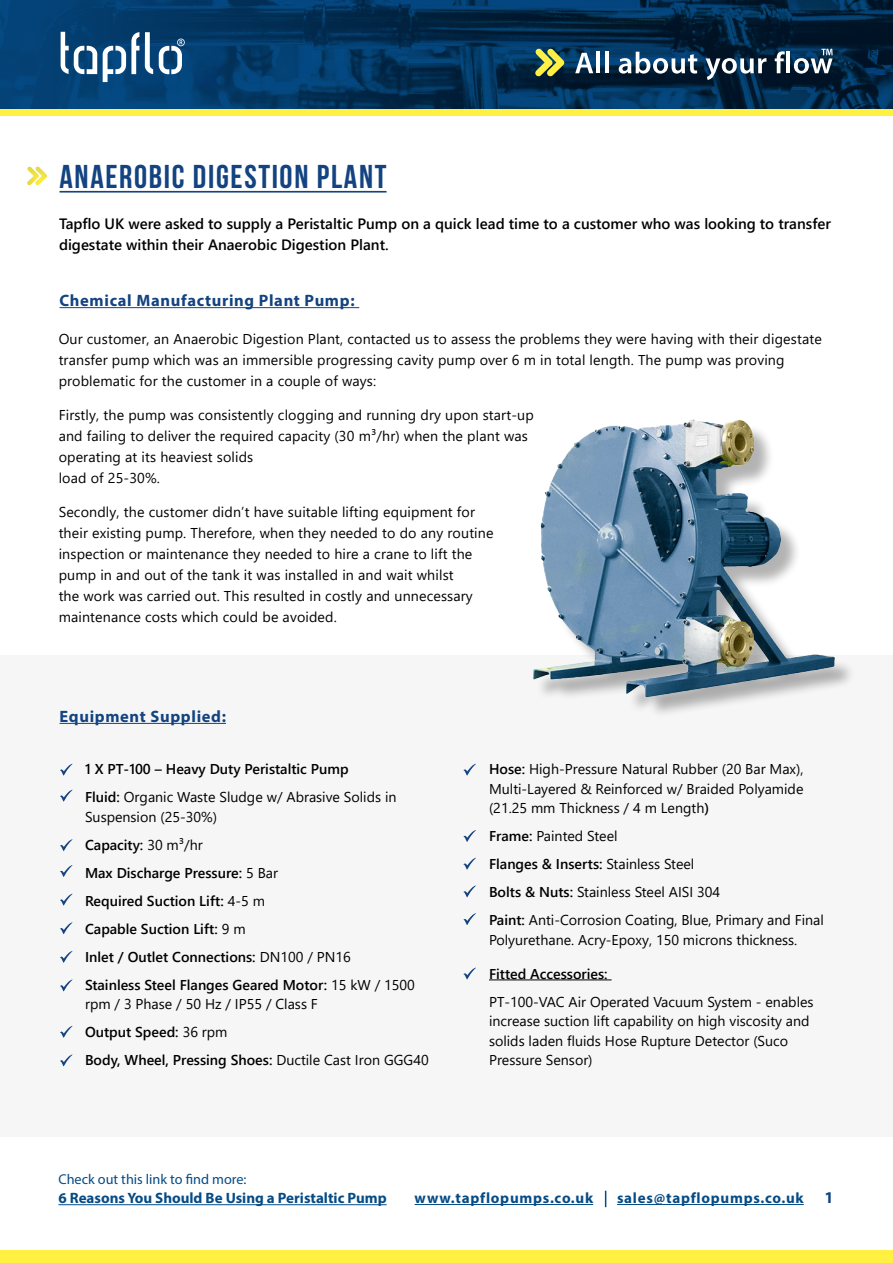
<style>
.page{position:relative;width:893px;height:1263px;background:#fff}
.page>*{position:absolute;margin:0;border:0;box-sizing:border-box;transform-origin:0 0}
.t1{font:700 33px "Bebas Neue";letter-spacing:.05em;color:#134380}
.t2{font:700 16.5px "Myriad Pro";letter-spacing:.04em;color:#134380}
.t3{font:600 15px/21px "Segoe UI";color:#000}
.t4{font:700 15px "Myriad Pro";letter-spacing:.05em;color:#054b86}
.t5{font:700 15px "Myriad Pro";letter-spacing:.005em;color:#054b86}
.t6{font:14.25px/21px "Segoe UI";letter-spacing:.01em;color:#000}
.t7{font:600 14.25px/28px "Segoe UI";color:#000}
.t8{font:14.25px "Myriad Pro";color:#054b86}
.s1{font-weight:400}
.s2{font-weight:600}
</style>
<div class="page">
<svg style="left:0;top:0;width:893px;height:109px"></svg>
<svg style="left:60px;top:32px;width:125px;height:50px"></svg>
<div style="left:0;top:109px;width:893px;height:7px;background:#fff042"></div>
<svg style="left:535px;top:48px;width:30px;height:29px"></svg>
<svg style="left:575px;top:53px;width:18px;height:20px"></svg>
<hr style="left:596px;top:52px;width:4px;height:21px;background:#fff">
<hr style="left:605px;top:52px;width:3px;height:21px;background:#fff">
<svg style="left:619px;top:52px;width:78px;height:22px"></svg>
<svg style="left:706px;top:58px;width:60px;height:22px"></svg>
<svg style="left:775px;top:51px;width:10px;height:22px"></svg>
<hr style="left:786px;top:52px;width:4px;height:21px;background:#fff">
<svg style="left:794px;top:49px;width:39px;height:25px"></svg>
<div style="left:0;top:1250px;width:893px;height:13px;background:#fff042"></div>
<div style="left:0;top:656px;width:893px;height:481px;background:#f6f6f6"></div>
<hr style="left:60px;top:307px;width:299px;height:1px;background:#134380">
<hr style="left:60px;top:723px;width:166px;height:1px;background:#134380">
<hr style="left:60px;top:191px;width:327px;height:2px;background:#134380">
<div style="left:3px;top:147px;width:68px;height:39px;background:#000;opacity:.1"></div>
<hr style="left:489px;top:979px;width:123px;height:1px;background:#000">
<svg style="left:60px;top:764px;width:13px;height:12px"></svg>
<svg style="left:463px;top:764px;width:13px;height:12px"></svg>
<svg style="left:463px;top:830px;width:13px;height:12px"></svg>
<svg style="left:463px;top:858px;width:13px;height:12px"></svg>
<svg style="left:463px;top:913px;width:13px;height:12px"></svg>
<svg style="left:463px;top:885px;width:13px;height:12px"></svg>
<svg style="left:463px;top:967px;width:13px;height:12px"></svg>
<svg style="left:60px;top:790px;width:13px;height:12px"></svg>
<svg style="left:60px;top:839px;width:13px;height:12px"></svg>
<svg style="left:60px;top:865px;width:13px;height:12px"></svg>
<svg style="left:60px;top:894px;width:13px;height:12px"></svg>
<svg style="left:60px;top:922px;width:13px;height:12px"></svg>
<svg style="left:60px;top:951px;width:13px;height:12px"></svg>
<svg style="left:60px;top:1026px;width:13px;height:12px"></svg>
<svg style="left:60px;top:979px;width:13px;height:12px"></svg>
<svg style="left:60px;top:1054px;width:13px;height:12px"></svg>
<hr style="left:58px;top:1204px;width:329px;height:1px;background:#054b86">
<div style="left:536px;top:423px;width:320px;height:295px;background:#fff"></div>
<img style="left:533px;top:419px;width:316px;height:296px">
<hr style="left:617px;top:1204px;width:187px;height:1px;background:#054b86">
<svg style="left:605px;top:1191px;width:1px;height:16px"></svg>
<hr style="left:415px;top:1204px;width:178px;height:1px;background:#054b86">
<h1 class="t1" style="left:60px;top:159px;width:328px">ANAEROBIC DIGESTION PLANT</h1>
<p class="t3" style="left:59px;top:212px;width:773px">Tapflo UK were asked to supply a Peristaltic Pump on a quick lead time to a customer who was looking to transfer digestate within their Anaerobic Digestion Plant.</p>
<p class="t2" style="left:60px;top:290px;width:297px">Chemical Manufacturing Plant Pump:</p>
<p class="t6" style="left:59px;top:327px;width:765px">Our customer, an Anaerobic Digestion Plant, contacted us to assess the problems they were having with their digestate transfer pump which was an immersible progressing cavity pump over 6 m in total length. The pump was proving problematic for the customer in a couple of ways:</p>
<p class="t6" style="left:59px;top:403px;width:477px">Firstly, the pump was consistently clogging and running dry upon start-up and failing to deliver the required capacity (30 m³/hr) when the plant was operating at its heaviest solids<br>load of 25-30%.</p>
<p class="t6" style="left:59px;top:500px;width:436px">Secondly, the customer didn’t have suitable lifting equipment for their existing pump. Therefore, when they needed to do any routine inspection or maintenance they needed to hire a crane to lift the pump in and out of the tank it was installed in and wait whilst<br>the work was carried out. This resulted in costly and unnecessary maintenance costs which could be avoided.</p>
<p class="t2" style="left:60px;top:705px;width:168px">Equipment Supplied:</p>
<p class="t7" style="left:85px;top:754px;width:313px">1 X PT-100 – Heavy Duty Peristaltic Pump<br>Fluid: <span class="s1">Organic Waste Sludge w/ Abrasive Solids in</span></p>
<p class="t7" style="left:85px;top:801px;width:331px"><span class="s1">Suspension (25-30%)<br></span>Capacity: <span class="s1">30 m³/hr<br></span>Max Discharge Pressure: <span class="s1">5 Bar<br></span>Required Suction Lift: <span class="s1">4-5 m<br></span>Capable Suction Lift: <span class="s1">9 m<br></span>Inlet / Outlet Connections: <span class="s1">DN100 / PN16<br></span>Stainless Steel Flanges Geared Motor: <span class="s1">15 kW / 1500</span></p>
<p class="t6" style="left:85px;top:989px;width:345px;line-height:28px">rpm / 3 Phase / 50 Hz / IP55 / Class F<br><span class="s2">Output Speed:</span> 36 rpm<br><span class="s2">Body, Wheel, Pressing Shoes:</span> Ductile Cast Iron GGG40</p>
<p class="t6" style="left:489px;top:758px;width:316px;line-height:19.5px;text-align:justify"><span class="s2">Hose:</span> High-Pressure Natural Rubber (20 Bar Max), Multi-Layered &amp; Reinforced w/ Braided Polyamide (21.25 mm Thickness / 4 m Length<span class="s2">)</span></p>
<p class="t6" style="left:489px;top:821px;width:336px;line-height:28px"><span class="s2">Frame:</span> Painted Steel<br><span class="s2">Flanges &amp; Inserts:</span> Stainless Steel<br><span class="s2">Bolts &amp; Nuts:</span> Stainless Steel AISI 304<br><span class="s2">Paint:</span> Anti-Corrosion Coating, Blue, Primary and Final</p>
<p class="t6" style="left:489px;top:928px;width:310px">Polyurethane. Acry-Epoxy, 150 microns thickness.</p>
<p class="t7" style="left:489px;top:958px;width:120px">Fitted Accessories:</p>
<p class="t6" style="left:489px;top:990px;width:326px;line-height:19.5px">PT-100-VAC Air Operated Vacuum System - enables increase suction lift capability on high viscosity and solids laden fluids Hose Rupture Detector (Suco Pressure Sensor)</p>
<p class="t8" style="left:58px;top:1170px;width:189px">Check out this link to find more:</p>
<p class="t5" style="left:58px;top:1188px;width:330px">6 Reasons You Should Be Using a Peristaltic Pump</p>
<p class="t4" style="left:415px;top:1188px;width:180px">www.tapflopumps.co.uk</p>
<p class="t4" style="left:617px;top:1188px;width:188px">sales@tapflopumps.co.uk</p>
<p class="t2" style="left:824px;top:1187px;width:11px">1</p>
</div>
